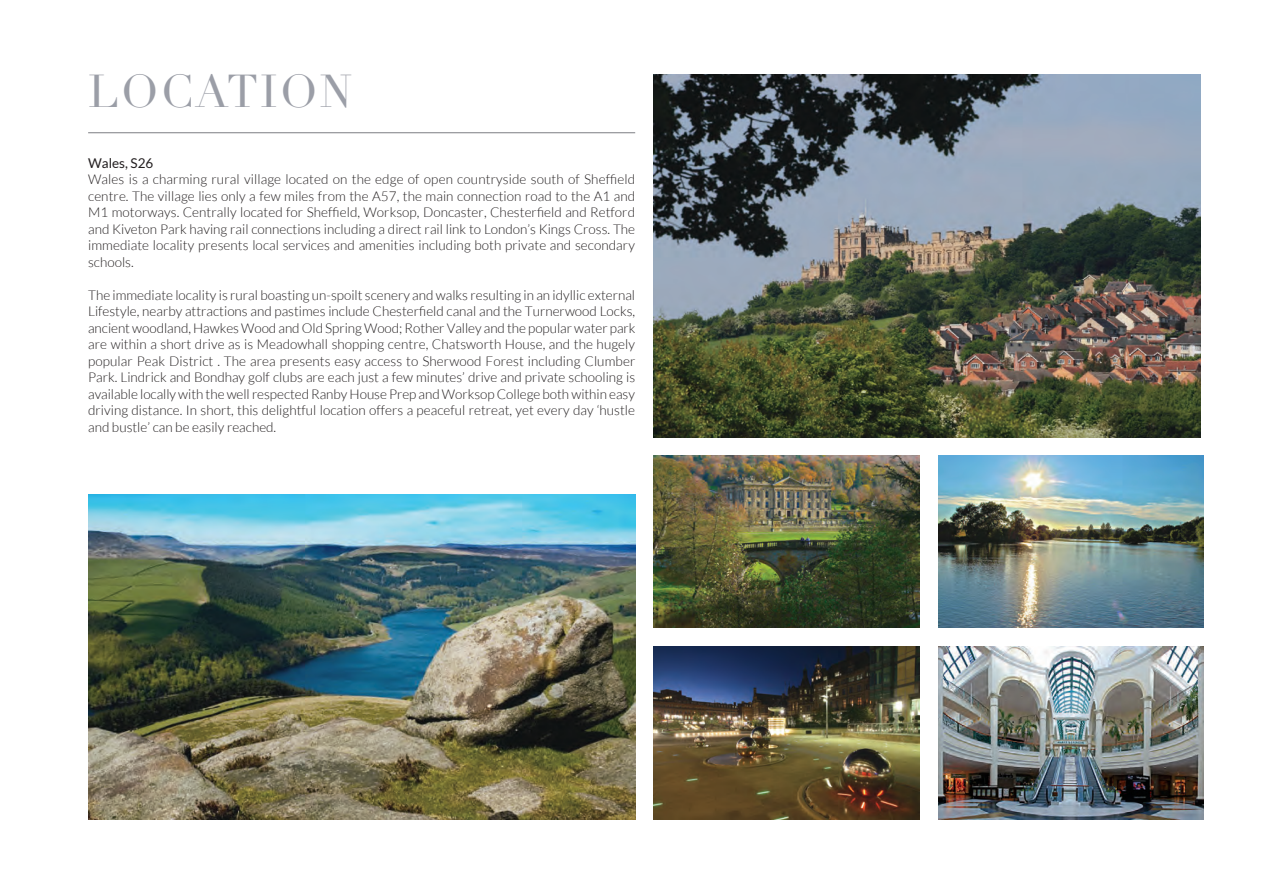
<style>
.page{position:relative;width:1270px;height:896px;background:#fff}
.page>*{position:absolute;margin:0;border:0;box-sizing:border-box;transform-origin:0 0}
.t1{font:45px "Didot";letter-spacing:.05em;color:#9b9ea7}
.t2{font:300 13.5px/16.5px "Lato";color:#231f20;text-align:justify}
.t3{font:13.5px "Lato";color:#231f20}
</style>
<div class="page">
<hr style="left:88px;top:132px;width:547px;height:1px;background:#7c7e83">
<img style="left:653px;top:455px;width:266px;height:173px">
<img style="left:653px;top:75px;width:547px;height:362px">
<img style="left:88px;top:495px;width:547px;height:324px">
<img style="left:653px;top:647px;width:266px;height:172px">
<img style="left:938px;top:455px;width:265px;height:173px">
<img style="left:938px;top:647px;width:265px;height:172px">
<p class="t1" style="left:88px;top:64px;width:265px">LOCATION</p>
<p class="t3" style="left:88px;top:155px;width:67px">Wales, S26</p>
<p class="t2" style="left:88px;top:171px;width:548px">Wales is a charming rural village located on the edge of open countryside south of Sheffield centre. The village lies only a few miles from the A57, the main connection road to the A1 and M1 motorways. Centrally located for Sheffield, Worksop, Doncaster, Chesterfield and Retford and Kiveton Park having rail connections including a direct rail link to London’s Kings Cross. The immediate locality presents local services and amenities including both private and secondary schools.</p>
<p class="t2" style="left:88px;top:287px;width:549px">The immediate locality is rural boasting un-spoilt scenery and walks resulting in an idyllic external Lifestyle, nearby attractions and pastimes include Chesterfield canal and the Turnerwood Locks, ancient woodland, Hawkes Wood and Old Spring Wood; Rother Valley and the popular water park are within a short drive as is Meadowhall shopping centre, Chatsworth House, and the hugely popular Peak District . The area presents easy access to Sherwood Forest including Clumber Park. Lindrick and Bondhay golf clubs are each just a few minutes’ drive and private schooling is available locally with the well respected Ranby House Prep and Worksop College both within easy driving distance. In short, this delightful location offers a peaceful retreat, yet every day ‘hustle and bustle’ can be easily reached.</p>
</div>
